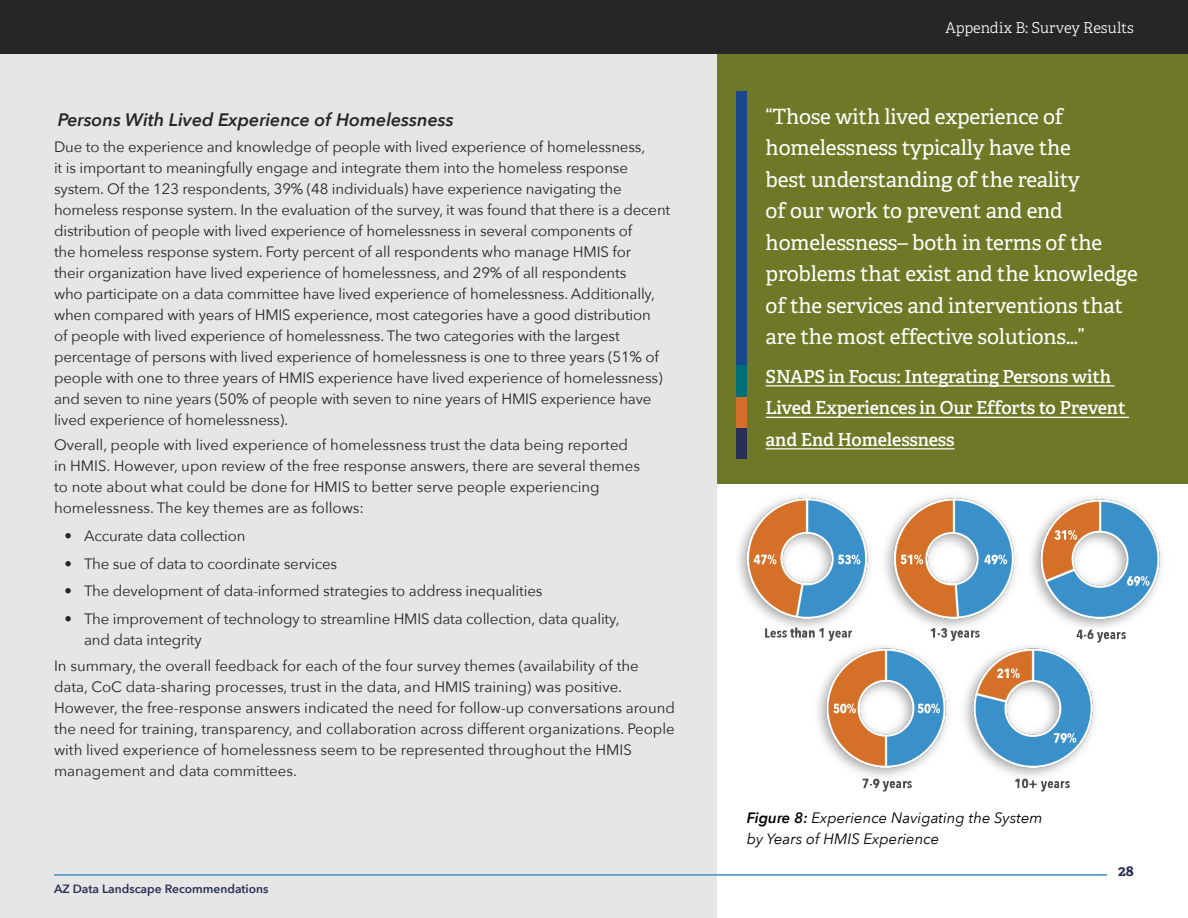
<style>
.page{position:relative;width:1188px;height:918px;background:#fff}
.page>*{position:absolute;margin:0;border:0;box-sizing:border-box;transform-origin:0 0}
.Callout{font:21px/31.5px "Adelle";letter-spacing:-.01em;color:#fff}
.Callout-2{font:600 18px/31.5px "Adelle";letter-spacing:-.01em;color:#fff}
.text{font:italic 600 18px "Avenir Next";color:#262626}
.text-2{font:15px/21px "Avenir Next";letter-spacing:-.01em;color:#262626}
.text-3{font:italic 15px/21px "Avenir Next";color:#000}
.t1{font:300 15px "Adelle";letter-spacing:-.005em;color:#fff}
.t2{font:700 15px "Adelle";color:#282e55}
.t3{font:600 12px "Avenir Next";color:#282e55}
.s1{font-weight:600}
</style>
<div class="page">
<div style="left:717px;top:45px;width:471px;height:439px;background:#6e7826"></div>
<div style="left:0;top:27px;width:717px;height:891px;background:#e6e6e6"></div>
<div style="left:0;top:0;width:1188px;height:54px;background:#262626"></div>
<img style="left:738px;top:496px;width:424px;height:145px">
<img style="left:817px;top:641px;width:284px;height:151px">
<hr style="left:766px;top:385px;width:349px;height:1px;background:#fff">
<hr style="left:766px;top:417px;width:363px;height:1px;background:#fff">
<hr style="left:766px;top:448px;width:189px;height:1px;background:#fff">
<div style="left:736px;top:92px;width:11px;height:367px;background:#18478d"></div>
<div style="left:736px;top:427px;width:11px;height:32px;background:#282e55"></div>
<div style="left:736px;top:396px;width:11px;height:32px;background:#d26f2a"></div>
<div style="left:736px;top:365px;width:11px;height:32px;background:#007078"></div>
<hr style="left:54px;top:874px;width:1053px;height:2px;background:#3e90c7">
<p class="text" style="left:58px;top:104px;width:398px">Persons With Lived Experience of Homelessness</p>
<p class="text-2" style="left:54px;top:135px;width:618px">Due to the experience and knowledge of people with lived experience of homelessness,<br>it is important to meaningfully engage and integrate them into the homeless response system. Of the 123 respondents, 39% (48 individuals) have experience navigating the homeless response system. In the evaluation of the survey, it was found that there is a decent distribution of people with lived experience of homelessness in several components of<br>the homeless response system. Forty percent of all respondents who manage HMIS for<br>their organization have lived experience of homelessness, and 29% of all respondents<br>who participate on a data committee have lived experience of homelessness. Additionally, when compared with years of HMIS experience, most categories have a good distribution<br>of people with lived experience of homelessness. The two categories with the largest percentage of persons with lived experience of homelessness is one to three years (51% of people with one to three years of HMIS experience have lived experience of homelessness) and seven to nine years (50% of people with seven to nine years of HMIS experience have lived experience of homelessness).</p>
<p class="text-2" style="left:54px;top:434px;width:588px">Overall, people with lived experience of homelessness trust the data being reported in HMIS. However, upon review of the free response answers, there are several themes to note about what could be done for HMIS to better serve people experiencing homelessness. The key themes are as follows:</p>
<p class="text-2" style="left:64px;top:524px;width:183px">• Accurate data collection</p>
<p class="text-2" style="left:64px;top:552px;width:274px">• The sue of data to coordinate services</p>
<p class="text-2" style="left:64px;top:580px;width:479px">• The development of data-informed strategies to address inequalities</p>
<p class="text-2" style="left:84px;top:608px;width:537px;text-indent:-20px">• The improvement of technology to streamline HMIS data collection, data quality, and data integrity</p>
<p class="text-2" style="left:54px;top:654px;width:623px">In summary, the overall feedback for each of the four survey themes (availability of the data, CoC data-sharing processes, trust in the data, and HMIS training) was positive.<br>However, the free-response answers indicated the need for follow-up conversations around the need for training, transparency, and collaboration across different organizations. People with lived experience of homelessness seem to be represented throughout the HMIS management and data committees.</p>
<p class="t3" style="left:54px;top:878px;width:216px">AZ Data Landscape Recommendations</p>
<p class="t1" style="left:946px;top:18px;width:190px">Appendix B: Survey Results</p>
<p class="Callout" style="left:766px;top:101px;width:374px">“Those with lived experience of homelessness typically have the<br>best understanding of the reality<br>of our work to prevent and end homelessness– both in terms of the problems that exist and the knowledge of the services and interventions that are the most effective solutions…”</p>
<p class="Callout-2" style="left:766px;top:361px;width:361px">SNAPS in Focus: Integrating Persons with<br>Lived Experiences in Our Efforts to Prevent and End Homelessness</p>
<p class="text-3" style="left:747px;top:807px;width:297px"><span class="s1">Figure 8:</span> Experience Navigating the System by Years of HMIS Experience</p>
<p class="t2" style="left:1118px;top:861px;width:17px">28</p>
</div>
